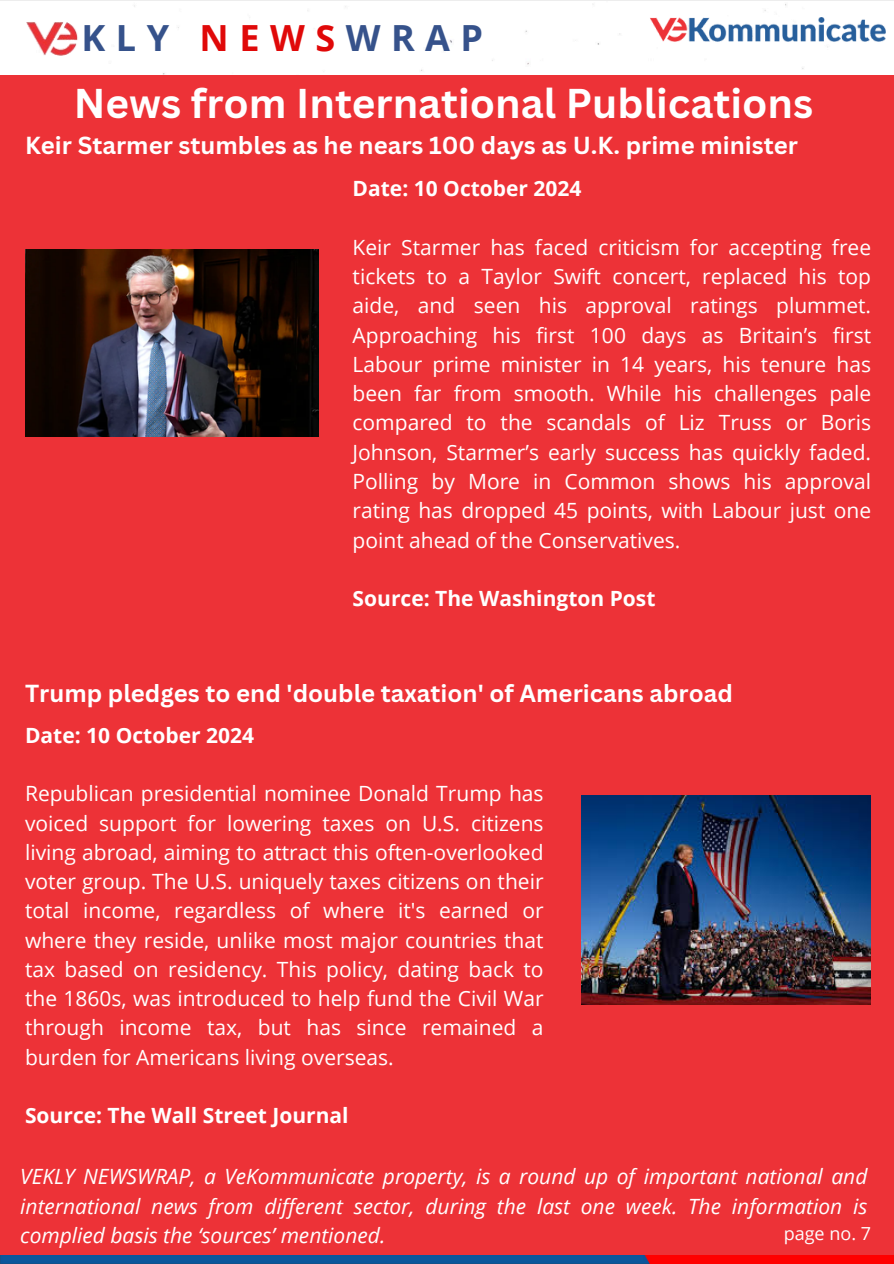
<style>
.page{position:relative;width:894px;height:1264px;background:#fff}
.page>*{position:absolute;margin:0;border:0;box-sizing:border-box;transform-origin:0 0}
.t1{font:700 40.5px "Canva Sans";color:#fff}
.t2{font:700 36px "Open Sans";letter-spacing:.29em;color:#36528b}
.t3{font:700 24px "Canva Sans";color:#fff}
.t4{font:21px/29.2px "Open Sans";color:#fff;text-align:justify}
.t5{font:italic 21px/29.2px "Open Sans";color:#fff;text-align:justify}
.t6{font:700 21px "Open Sans";color:#fff}
.t7{font:18px "Open Sans";color:#fefefe}
.s1{color:#e00909}
</style>
<div class="page">
<div style="left:0;top:6px;width:893px;height:1257px;background:#ed3237"></div>
<div style="left:0;top:4px;width:893px;height:71px;background:#fff"></div>
<img style="left:0;top:1255px;width:893px;height:8px">
<img style="left:25px;top:22px;width:53px;height:35px">
<img style="left:647px;top:18px;width:238px;height:27px">
<img style="left:25px;top:249px;width:294px;height:187px">
<img style="left:581px;top:795px;width:289px;height:209px">
<p class="t2" style="left:82px;top:13px;width:403px">KLY <span class="s1">NEWS</span>WRAP</p>
<h4 class="t1" style="left:74px;top:75px;width:740px">News from International Publications</h4>
<h5 class="t3" style="left:25px;top:129px;width:774px">Keir Starmer stumbles as he nears 100 days as U.K. prime minister</h5>
<h4 class="t6" style="left:352px;top:174px;width:230px">Date: 10 October 2024</h4>
<h5 class="t4" style="left:352px;top:232px;width:520px">Keir Starmer has faced criticism for accepting free tickets to a Taylor Swift concert, replaced his top aide, and seen his approval ratings plummet.<br>Approaching his first 100 days as Britain’s first Labour prime minister in 14 years, his tenure has been far from smooth. While his challenges pale compared to the scandals of Liz Truss or Boris Johnson, Starmer’s early success has quickly faded.<br>Polling by More in Common shows his approval rating has dropped 45 points, with Labour just one point ahead of the Conservatives.</h5>
<h4 class="t6" style="left:352px;top:583px;width:304px">Source: The Washington Post</h4>
<h4 class="t3" style="left:25px;top:676px;width:709px">Trump pledges to end 'double taxation' of Americans abroad</h4>
<p class="t6" style="left:25px;top:720px;width:230px">Date: 10 October 2024</p>
<h5 class="t4" style="left:25px;top:778px;width:520px">Republican presidential nominee Donald Trump has voiced support for lowering taxes on U.S. citizens living abroad, aiming to attract this often-overlooked voter group. The U.S. uniquely taxes citizens on their total income, regardless of where it's earned or where they reside, unlike most major countries that tax based on residency. This policy, dating back to the 1860s, was introduced to help fund the Civil War through income tax, but has since remained a burden for Americans living overseas.</h5>
<p class="t6" style="left:25px;top:1100px;width:325px">Source: The Wall Street Journal</p>
<p class="t5" style="left:20px;top:1161px;width:848px">VEKLY NEWSWRAP, a VeKommunicate property, is a round up of important national and international news from different sector, during the last one week. The information is complied basis the ‘sources’ mentioned.</p>
<h3 class="t7" style="left:783px;top:1221px;width:89px">page no. 7</h3>
</div>
